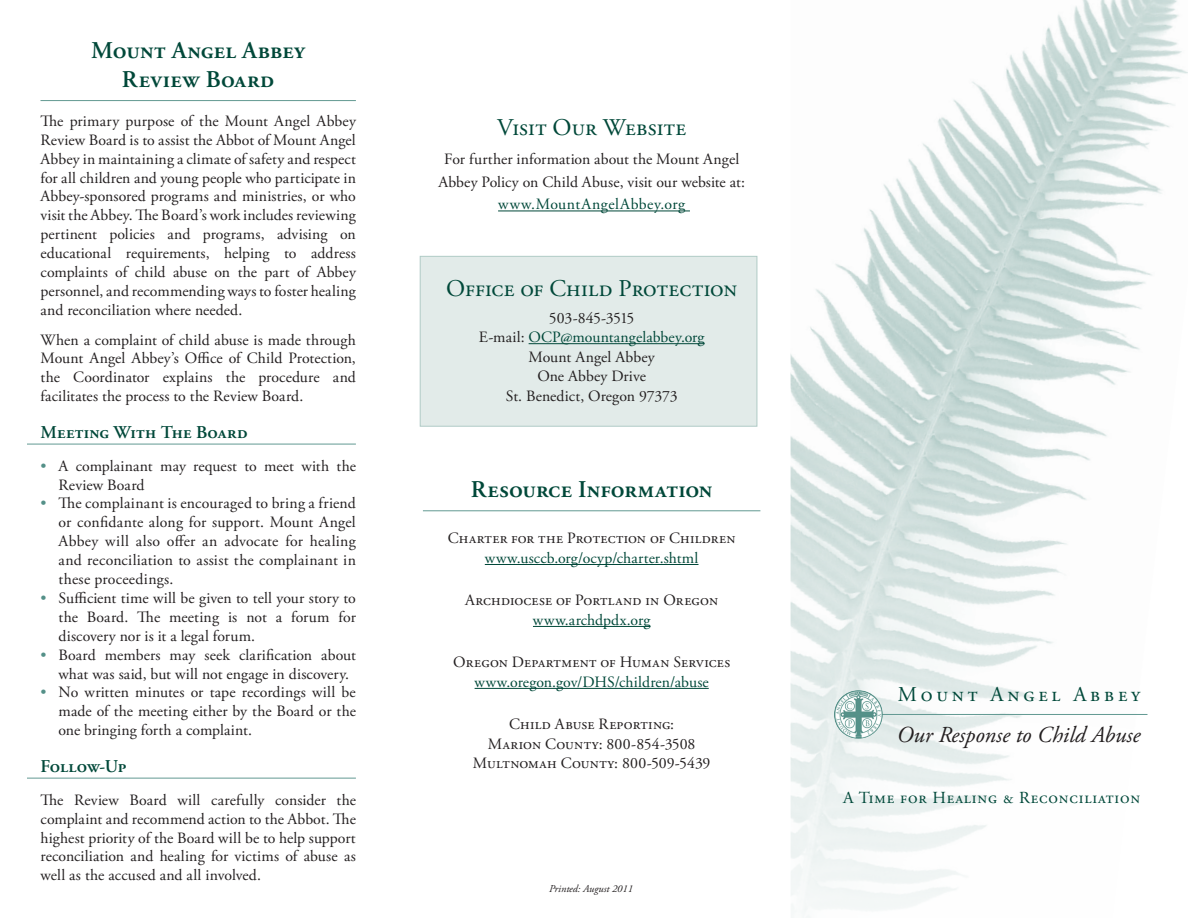
<style>
.page{position:relative;width:1188px;height:918px;background:#fff}
.page>*{position:absolute;margin:0;border:0;box-sizing:border-box;transform-origin:0 0}
.t1{font:600 24px/28.8px "Adobe Garamond Pro";letter-spacing:.01em;color:#004839;text-align:center}
.t2{font:24px "Adobe Garamond Pro";letter-spacing:.005em;color:#004839}
.t3{font:italic 22.8px "Adobe Garamond Pro";color:#231f20}
.t4{font:21px "Adobe Garamond Pro";letter-spacing:.18em;color:#004839}
.t5{font:600 18px "Adobe Garamond Pro";letter-spacing:.01em;color:#004839}
.t6{font:600 18px "Adobe Garamond Pro";letter-spacing:-.01em;color:#004839}
.t7{font:16.8px "Adobe Garamond Pro";letter-spacing:.05em;color:#004839}
.t8{font:15.75px/18.9px "Adobe Garamond Pro";letter-spacing:.01em;color:#231f20;text-align:justify}
.t9{font:15.75px "Adobe Garamond Pro";letter-spacing:.05em;color:#004839}
.t10{font:italic 10.5px "Adobe Garamond Pro";color:#231f20}
.s1{color:#549088}
.s2{color:#004839}
</style>
<div class="page">
<img style="left:791px;top:0;width:397px;height:918px">
<div style="left:420px;top:256px;width:337px;height:171px;background:#e2ebe9;border:1px solid #b0cbc6"></div>
<hr style="left:498px;top:211px;width:192px;height:1px;background:#004839">
<hr style="left:529px;top:343px;width:176px;height:1px;background:#004839">
<hr style="left:423px;top:510px;width:337px;height:1px;background:#629992">
<hr style="left:485px;top:564px;width:214px;height:1px;background:#004839">
<hr style="left:533px;top:626px;width:117px;height:1px;background:#004839">
<hr style="left:475px;top:688px;width:234px;height:1px;background:#004839">
<hr style="left:40px;top:100px;width:316px;height:1px;background:#629992">
<hr style="left:27px;top:444px;width:329px;height:1px;background:#629992">
<hr style="left:27px;top:778px;width:329px;height:1px;background:#629992">
<hr style="left:867px;top:714px;width:280px;height:1px;background:#629992">
<img style="left:834px;top:690px;width:49px;height:49px;border-radius:24px">
<h1 class="t1" style="left:91px;top:36px;width:215px">Mount Angel Abbey<br>Review Board</h1>
<p class="t8" style="left:40px;top:112px;width:317px">The primary purpose of the Mount Angel Abbey Review Board is to assist the Abbot of Mount Angel Abbey in maintaining a climate of safety and respect for all children and young people who participate in Abbey-sponsored programs and ministries, or who visit the Abbey. The Board’s work includes reviewing pertinent policies and programs, advising on educational requirements, helping to address complaints of child abuse on the part of Abbey personnel, and recommending ways to foster healing and reconciliation where needed.</p>
<p class="t8" style="left:40px;top:331px;width:317px">When a complaint of child abuse is made through Mount Angel Abbey’s Office of Child Protection, the Coordinator explains the procedure and facilitates the process to the Review Board.</p>
<p class="t5" style="left:40px;top:422px;width:209px">Meeting With The Board</p>
<p class="t8" style="left:59px;top:457px;width:299px;text-indent:-18px"><span class="s1">•</span> A complainant may request to meet with the<br>Review Board</p>
<p class="t8" style="left:59px;top:495px;width:299px;text-indent:-18px"><span class="s1">•</span> The complainant is encouraged to bring a friend or confidante along for support. Mount Angel Abbey will also offer an advocate for healing and reconciliation to assist the complainant in these proceedings.</p>
<p class="t8" style="left:59px;top:589px;width:299px;text-indent:-18px"><span class="s1">•</span> Sufficient time will be given to tell your story to the Board. The meeting is not a forum for discovery nor is it a legal forum.</p>
<p class="t8" style="left:59px;top:646px;width:299px;text-indent:-18px"><span class="s1">•</span> Board members may seek clarification about what was said, but will not engage in discovery.</p>
<p class="t8" style="left:59px;top:684px;width:299px;text-indent:-18px"><span class="s1">•</span> No written minutes or tape recordings will be made of the meeting either by the Board or the one bringing forth a complaint.</p>
<p class="t6" style="left:40px;top:756px;width:88px">Follow-Up</p>
<p class="t8" style="left:40px;top:791px;width:317px">The Review Board will carefully consider the complaint and recommend action to the Abbot. The highest priority of the Board will be to help support reconciliation and healing for victims of abuse as well as the accused and all involved.</p>
<h1 class="t2" style="left:497px;top:113px;width:191px">Visit Our Website</h1>
<p class="t8" style="left:438px;top:149px;width:308px;line-height:22.5px;text-align:center">For further information about the Mount Angel<br>Abbey Policy on Child Abuse, visit our website at:</p>
<p class="t9" style="left:498px;top:195px;width:189px">www.MountAngelAbbey.org</p>
<h1 class="t2" style="left:446px;top:274px;width:293px">Office of Child Protection</h1>
<p class="t8" style="left:479px;top:308px;width:227px;line-height:19.5px;text-align:center">503-845-3515<br>E-mail: <span class="s2">OCP@mountangelabbey.org<br></span>Mount Angel Abbey<br>One Abbey Drive<br>St. Benedict, Oregon 97373</p>
<h1 class="t1" style="left:471px;top:475px;width:243px">Resource Information</h1>
<p class="t8" style="left:448px;top:530px;width:289px">Charter for the Protection of Children</p>
<p class="t9" style="left:485px;top:548px;width:215px">www.usccb.org/ocyp/charter.shtml</p>
<p class="t8" style="left:465px;top:591px;width:255px">Archdiocese of Portland in Oregon</p>
<p class="t9" style="left:533px;top:610px;width:119px">www.archdpdx.org</p>
<p class="t8" style="left:453px;top:653px;width:279px">Oregon Department of Human Services</p>
<p class="t9" style="left:475px;top:672px;width:236px">www.oregon.gov/DHS/children/abuse</p>
<p class="t8" style="left:473px;top:715px;width:239px;line-height:19.5px;text-align:center">Child Abuse Reporting:<br>Marion County: 800-854-3508<br>Multnomah County: 800-509-5439</p>
<p class="t10" style="left:549px;top:883px;width:85px">Printed: August 2011</p>
<h3 class="t4" style="left:898px;top:682px;width:244px">Mount Angel Abbey</h3>
<h2 class="t3" style="left:897px;top:721px;width:245px">Our Response to Child Abuse</h2>
<p class="t7" style="left:843px;top:787px;width:299px">A Time for Healing &amp; Reconciliation</p>
</div>
